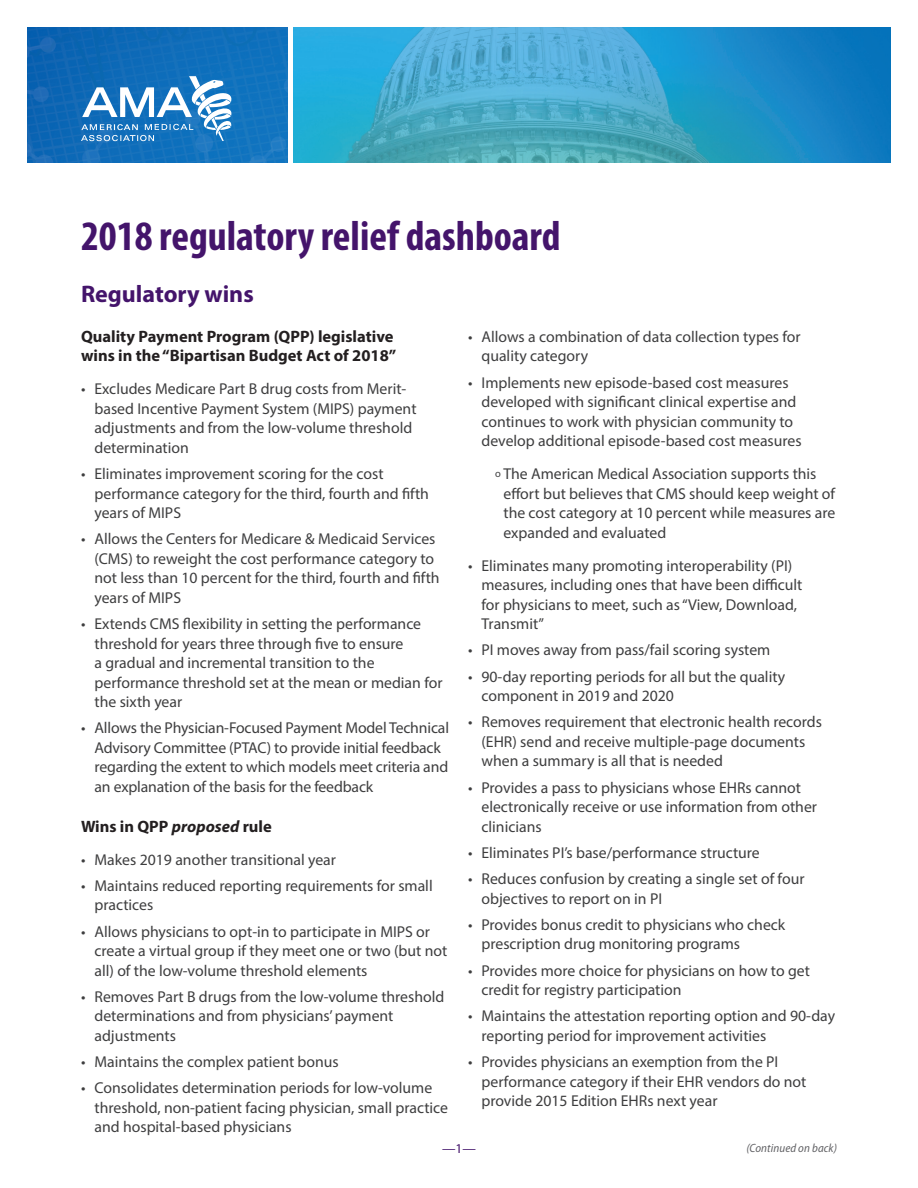
<style>
.page{position:relative;width:918px;height:1188px;background:#fff}
.page>*{position:absolute;margin:0;border:0;box-sizing:border-box;transform-origin:0 0}
.Headline{font:700 condensed 42px "Myriad Pro";color:#44146b}
.sHead_1{font:700 24px "Myriad Pro";color:#44146b}
.sHead_2{font:700 16.5px/19.5px "Myriad Pro";color:#231f20}
.Body-bullet{font:15.75px/19.5px "Myriad Pro";color:#3e3e3f}
.Bullet_third_level{font:15.75px/19.5px "Myriad Pro";color:#3e3e3f}
.t1{font:13.5px "Myriad Pro";color:#44146b}
.Mice{font:italic semi-condensed 12px "Myriad Pro";letter-spacing:.01em;color:#636366}
.s1{font-style:italic}
.s2{font-size:10.5px}
</style>
<div class="page">
<img style="left:294px;top:27px;width:597px;height:136px">
<svg style="left:27px;top:27px;width:260px;height:136px;fill:#0f6dba"></svg>
<svg style="left:81px;top:76px;width:151px;height:65px"></svg>
<p class="Headline" style="left:81px;top:209px;width:481px">2018 regulatory relief dashboard</p>
<p class="sHead_1" style="left:81px;top:278px;width:174px">Regulatory wins</p>
<p class="sHead_2" style="left:81px;top:326px;width:317px">Quality Payment Program (QPP) legislative wins in the “Bipartisan Budget Act of 2018”</p>
<p class="Body-bullet" style="left:94px;top:379px;width:324px;text-indent:-14px">• Excludes Medicare Part B drug costs from Merit&shy;based Incentive Payment System (MIPS) payment adjustments and from the low-volume threshold determination</p>
<p class="Body-bullet" style="left:94px;top:464px;width:336px;text-indent:-14px">• Eliminates improvement scoring for the cost performance category for the third, fourth and fifth years of MIPS</p>
<p class="Body-bullet" style="left:94px;top:529px;width:347px;text-indent:-14px">• Allows the Centers for Medicare &amp; Medicaid Services (CMS) to reweight the cost performance category to not less than 10 percent for the third, fourth and fifth years of MIPS</p>
<p class="Body-bullet" style="left:94px;top:614px;width:350px;text-indent:-14px">• Extends CMS flexibility in setting the performance threshold for years three through five to ensure<br>a gradual and incremental transition to the performance threshold set at the mean or median for the sixth year</p>
<p class="Body-bullet" style="left:94px;top:718px;width:356px;text-indent:-14px">• Allows the Physician-Focused Payment Model Technical Advisory Committee (PTAC) to provide initial feedback regarding the extent to which models meet criteria and an explanation of the basis for the feedback</p>
<p class="sHead_2" style="left:81px;top:816px;width:192px">Wins in QPP <span class="s1">proposed</span> rule</p>
<p class="Body-bullet" style="left:81px;top:849px;width:257px">• Makes 2019 another transitional year</p>
<p class="Body-bullet" style="left:94px;top:876px;width:340px;text-indent:-14px">• Maintains reduced reporting requirements for small practices</p>
<p class="Body-bullet" style="left:94px;top:921px;width:354px;text-indent:-14px">• Allows physicians to opt-in to participate in MIPS or create a virtual group if they meet one or two (but not all) of the low-volume threshold elements</p>
<p class="Body-bullet" style="left:94px;top:987px;width:351px;text-indent:-14px">• Removes Part B drugs from the low-volume threshold determinations and from physicians’ payment adjustments</p>
<p class="Body-bullet" style="left:81px;top:1052px;width:259px">• Maintains the complex patient bonus</p>
<p class="Body-bullet" style="left:94px;top:1078px;width:355px;text-indent:-14px">• Consolidates determination periods for low-volume threshold, non-patient facing physician, small practice and hospital-based physicians</p>
<p class="Body-bullet" style="left:482px;top:327px;width:321px;text-indent:-14px">• Allows a combination of data collection types for quality category</p>
<p class="Body-bullet" style="left:482px;top:372px;width:322px;text-indent:-14px">• Implements new episode-based cost measures developed with significant clinical expertise and continues to work with physician community to develop additional episode-based cost measures</p>
<p class="Bullet_third_level" style="left:503px;top:464px;width:333px;text-indent:-8px"><span class="s2">o</span> The American Medical Association supports this effort but believes that CMS should keep weight of the cost category at 10 percent while measures are expanded and evaluated</p>
<p class="Body-bullet" style="left:482px;top:555px;width:323px;text-indent:-14px">• Eliminates many promoting interoperability (PI) measures, including ones that have been difficult for physicians to meet, such as “View, Download, Transmit”</p>
<p class="Body-bullet" style="left:468px;top:640px;width:304px">• PI moves away from pass/fail scoring system</p>
<p class="Body-bullet" style="left:482px;top:666px;width:305px;text-indent:-14px">• 90-day reporting periods for all but the quality component in 2019 and 2020</p>
<p class="Body-bullet" style="left:482px;top:712px;width:342px;text-indent:-14px">• Removes requirement that electronic health records (EHR) send and receive multiple-page documents when a summary is all that is needed</p>
<p class="Body-bullet" style="left:482px;top:777px;width:337px;text-indent:-14px">• Provides a pass to physicians whose EHRs cannot electronically receive or use information from other clinicians</p>
<p class="Body-bullet" style="left:468px;top:843px;width:293px">• Eliminates PI’s base/performance structure</p>
<p class="Body-bullet" style="left:482px;top:869px;width:325px;text-indent:-14px">• Reduces confusion by creating a single set of four objectives to report on in PI</p>
<p class="Body-bullet" style="left:482px;top:915px;width:305px;text-indent:-14px">• Provides bonus credit to physicians who check prescription drug monitoring programs</p>
<p class="Body-bullet" style="left:482px;top:960px;width:330px;text-indent:-14px">• Provides more choice for physicians on how to get credit for registry participation</p>
<p class="Body-bullet" style="left:482px;top:1006px;width:355px;text-indent:-14px">• Maintains the attestation reporting option and 90-day reporting period for improvement activities</p>
<p class="Body-bullet" style="left:482px;top:1052px;width:326px;text-indent:-14px">• Provides physicians an exemption from the PI performance category if their EHR vendors do not provide 2015 Edition EHRs next year</p>
<p class="t1" style="left:442px;top:1140px;width:35px">—1—</p>
<p class="Mice" style="left:746px;top:1141px;width:92px">(Continued on back)</p>
</div>
